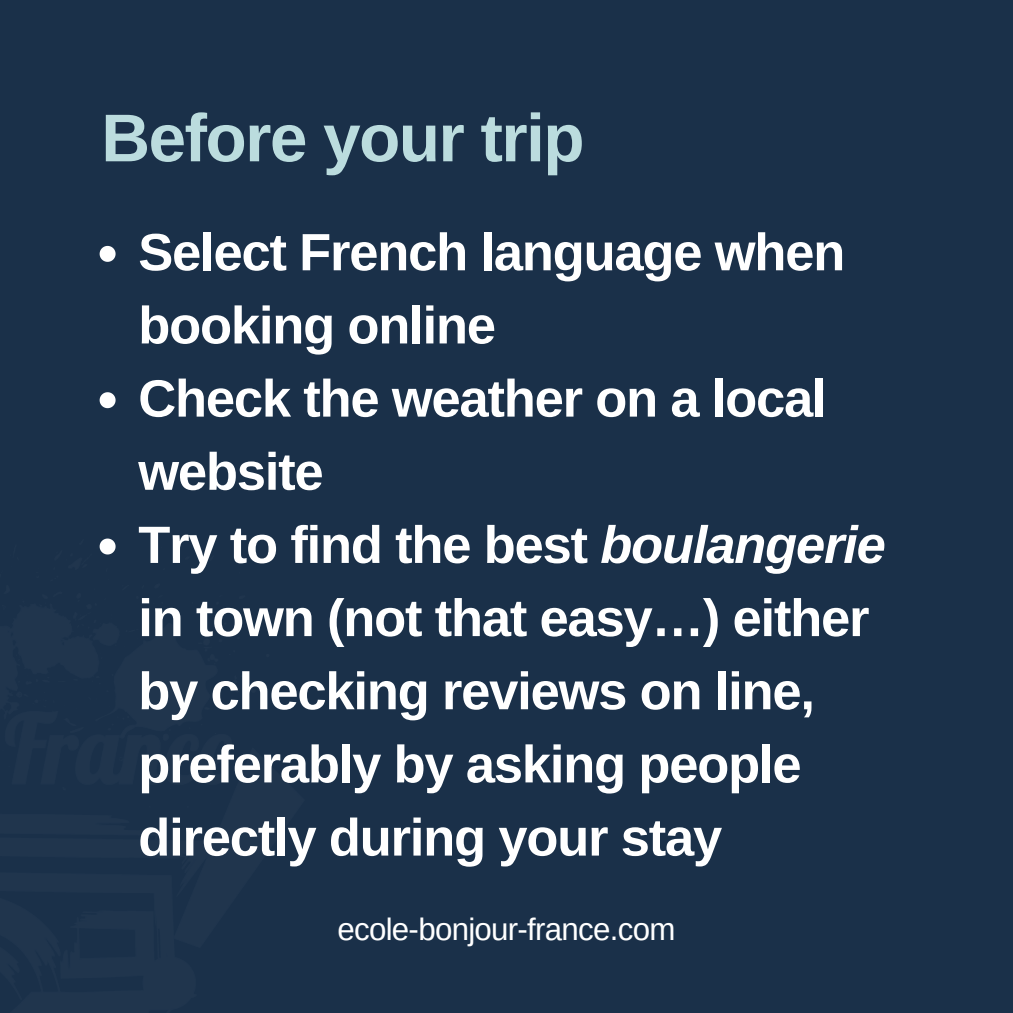
<style>
.page{position:relative;width:1013px;height:1013px;background:#fff}
.page>*{position:absolute;margin:0;border:0;box-sizing:border-box;transform-origin:0 0}
.t1{font:700 67.5px "Arimo";letter-spacing:-.025em;color:#bbdcde}
.t2{font:700 52.5px/73.1px "Arimo";letter-spacing:-.02em;color:#fff}
.t3{font:31.25px "Arimo";letter-spacing:-.025em;color:#fff}
.s1{font-style:italic}
</style>
<div class="page">
<div style="left:0;top:0;width:1012px;height:1012px;background:#1a3049"></div>
<svg style="left:100px;top:246px;width:16px;height:16px"></svg>
<svg style="left:100px;top:392px;width:16px;height:16px"></svg>
<svg style="left:100px;top:538px;width:16px;height:16px"></svg>
<h1 class="t1" style="left:101px;top:100px;width:484px">Before your trip</h1>
<p class="t2" style="left:138px;top:215px;width:708px">Select French language when booking online</p>
<p class="t2" style="left:138px;top:362px;width:689px">Check the weather on a local website</p>
<p class="t2" style="left:138px;top:508px;width:749px">Try to find the best <span class="s1">boulangerie </span>in town (not that easy…) either by checking reviews on line, preferably by asking people directly during your stay</p>
<p class="t3" style="left:337px;top:911px;width:339px">ecole-bonjour-france.com</p>
</div>
